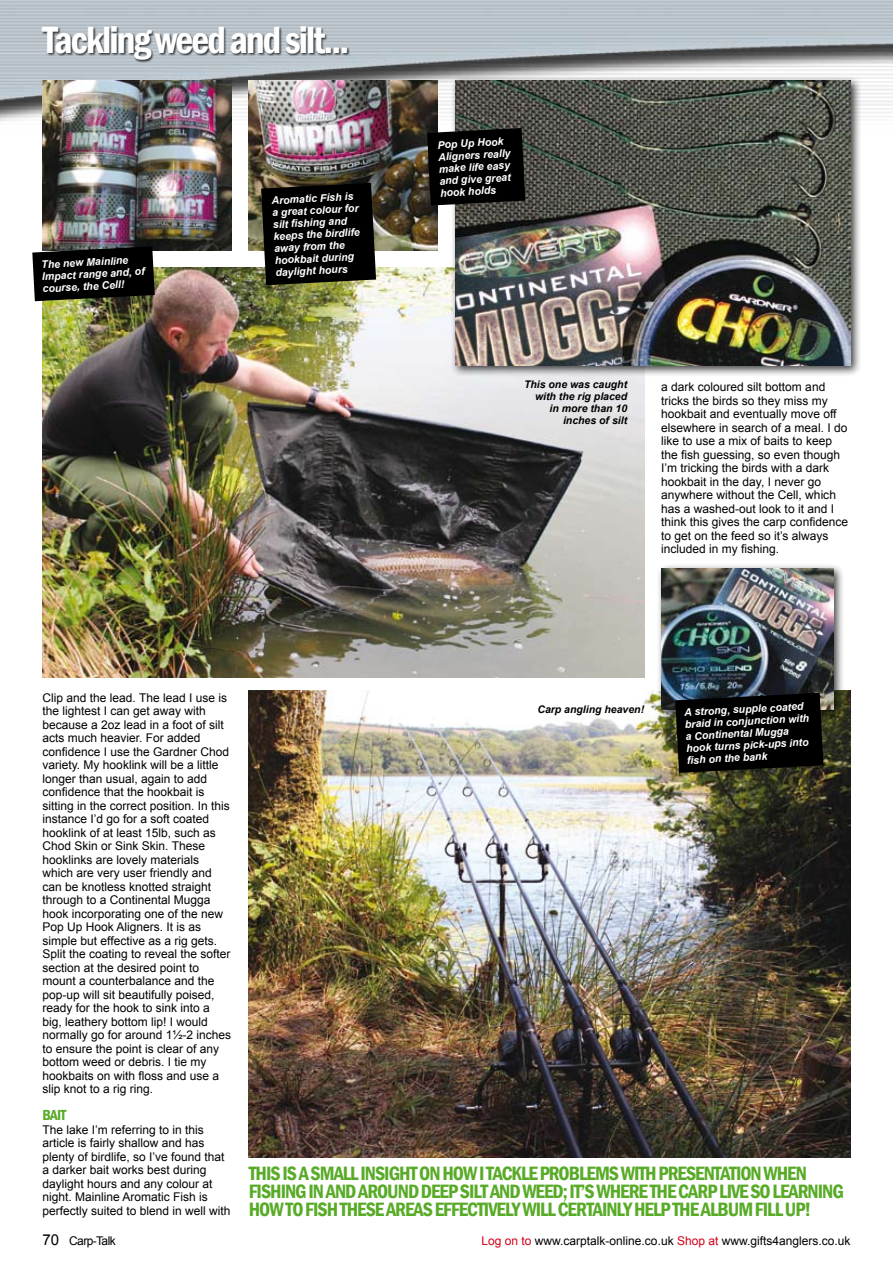
<style>
.page{position:relative;width:893px;height:1263px;background:#fff}
.page>*{position:absolute;margin:0;border:0;box-sizing:border-box;transform-origin:0 0}
.t1{font:600 condensed 39px "Franklin Gothic";color:#fff}
.t2{font:600 condensed 19.95px/17.9px "Franklin Gothic";letter-spacing:-.05em;color:#58ab27}
.t3{font:600 condensed 15px "Franklin Gothic";color:#58ab27}
.t4{font:12px/13.5px "Arial";color:#000}
.t5{font:12px "Arial";letter-spacing:-.05em;color:#000}
.t6{font:italic 700 10.5px/12px "Arial";color:#fff}
.t7{font:italic 700 10.5px/12px "Arial";color:#000;text-align:right}
.s1{font-size:15px}
.s2{color:#d10019}
</style>
<div class="page">
<img style="left:0;top:0;width:893px;height:149px">
<div style="left:42px;top:26px;width:309px;height:37px;background:#000;opacity:.75"></div>
<img style="left:43px;top:267px;width:601px;height:410px">
<img style="left:43px;top:81px;width:189px;height:169px">
<img style="left:249px;top:81px;width:189px;height:169px">
<img style="left:249px;top:691px;width:601px;height:466px">
<div style="left:450px;top:76px;width:412px;height:301px;background:#000;opacity:.75"></div>
<img style="left:455px;top:81px;width:395px;height:285px">
<div style="left:656px;top:563px;width:188px;height:158px;background:#000;opacity:.75"></div>
<img style="left:661px;top:569px;width:172px;height:141px">
<svg style="left:32px;top:246px;width:123px;height:55px;background:#10100e"></svg>
<svg style="left:261px;top:183px;width:115px;height:102px;background:#0c0b08"></svg>
<svg style="left:675px;top:693px;width:148px;height:80px;background:#070806"></svg>
<svg style="left:427px;top:128px;width:98px;height:78px;background:#090908"></svg>
<h1 class="t1" style="left:43px;top:14px;width:308px">TACKLING WEED AND SILT...</h1>
<p class="t6" style="left:41px;top:259px;width:104px;rotate:-3deg">The new Mainline<br>Impact range and, of course, the Cell!</p>
<p class="t6" style="left:271px;top:195px;width:88px;rotate:-3deg">Aromatic Fish is a great colour for silt fi shing and keeps the birdlife away from the hookbait during daylight hours</p>
<p class="t6" style="left:437px;top:139px;width:74px;rotate:-3deg">Pop Up Hook<br>Aligners really make life easy and give great hook holds</p>
<p class="t7" style="left:524px;top:378px;width:105px">This one was caught with the rig placed in more than 10 inches of silt</p>
<p class="t4" style="left:661px;top:380px;width:188px">a dark coloured silt bottom and tricks the birds so they miss my hookbait and eventually move off elsewhere in search of a meal. I do like to use a mix of baits to keep the fish guessing, so even though<br>I’m tricking the birds with a dark hookbait in the day, I never go anywhere without the Cell, which has a washed-out look to it and I think this gives the carp confidence to get on the feed so it’s always included in my fishing.</p>
<p class="t4" style="left:43px;top:691px;width:190px">Clip and the lead. The lead I use is the lightest I can get away with because a 2oz lead in a foot of silt acts much heavier. For added confidence I use the Gardner Chod variety. My hooklink will be a little longer than usual, again to add confidence that the hookbait is sitting in the correct position. In this instance I’d go for a soft coated hooklink of at least 15lb, such as<br>Chod Skin or Sink Skin. These hooklinks are lovely materials which are very user friendly and can be knotless knotted straight through to a Continental Mugga hook incorporating one of the new<br>Pop Up Hook Aligners. It is as simple but effective as a rig gets.<br>Split the coating to reveal the softer section at the desired point to mount a counterbalance and the pop-up will sit beautifully poised, ready for the hook to sink into a big, leathery bottom lip! I would normally go for around 1½-2 inches to ensure the point is clear of any bottom weed or debris. I tie my hookbaits on with floss and use a slip knot to a rig ring.</p>
<p class="t3" style="left:43px;top:1105px;width:24px">BAIT</p>
<p class="t4" style="left:43px;top:1123px;width:190px">The lake I’m referring to in this article is fairly shallow and has plenty of birdlife, so I’ve found that a darker bait works best during daylight hours and any colour at night. Mainline Aromatic Fish is perfectly suited to blend in well with</p>
<p class="t7" style="left:537px;top:704px;width:108px">Carp angling heaven!</p>
<p class="t6" style="left:684px;top:707px;width:126px;rotate:-3deg">A strong, supple coated braid in conjunction with a Continental Mugga hook turns pick-ups into fi sh on the bank</p>
<h2 class="t2" style="left:249px;top:1164px;width:597px">THIS IS A SMALL INSIGHT ON HOW I TACKLE PROBLEMS WITH PRESENTATION WHEN<br>FISHING IN AND AROUND DEEP SILT AND WEED; IT’S WHERE THE CARP LIVE SO LEARNING<br>HOW TO FISH THESE AREAS EFFECTIVELY WILL CERTAINLY HELP THE ALBUM FILL UP!</h2>
<p class="t5" style="left:43px;top:1233px;width:75px"><span class="s1">70</span> Carp-Talk</p>
<p class="t4" style="left:482px;top:1234px;width:370px"><span class="s2">Log on to</span> www.carptalk-online.co.uk <span class="s2">Shop at</span> www.gifts4anglers.co.uk</p>
</div>
